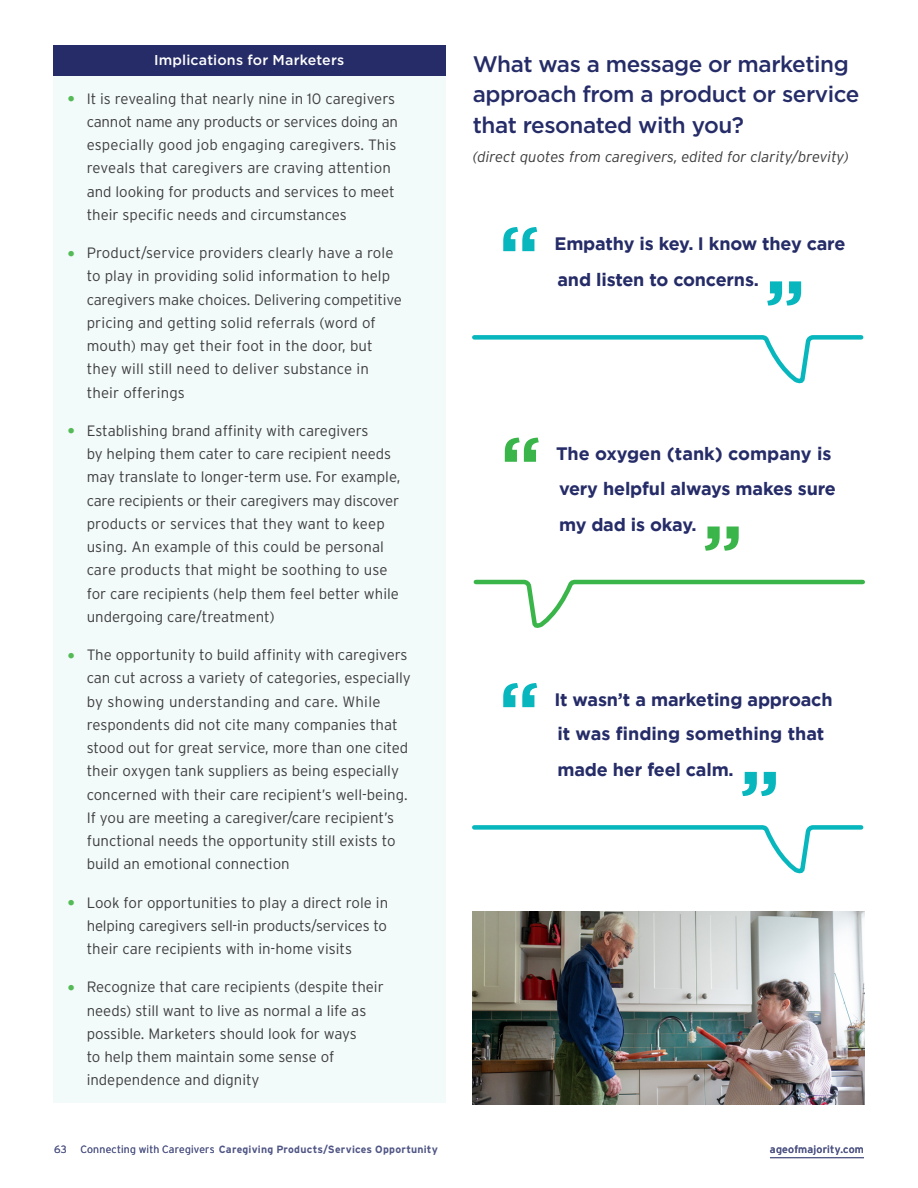
<style>
.page{position:relative;width:918px;height:1188px;background:#fff}
.page>*{position:absolute;margin:0;border:0;box-sizing:border-box;transform-origin:0 0}
.t1{font:700 75px "Gotham";color:#07b7bd}
.t2{font:700 75px "Gotham";color:#3ab54a}
.Subtitle{font:500 22.5px/30.8px "Gotham";letter-spacing:-.02em;color:#252c67}
.t3{font:700 18px/35.2px "Gotham";letter-spacing:-.01em;color:#252c67}
.t4{font:300 15px/23.2px "Interstate";color:#3e3e3f}
.t5{font:italic 300 15px "Interstate";color:#3e3e3f}
.t6{font:500 14.25px "Gotham";letter-spacing:.01em;color:#fff}
.t7{font:700 10.5px "Interstate";letter-spacing:.02em;color:#505685}
.t8{font:10.5px "Interstate";letter-spacing:.02em;color:#505685}
.t9{font:300 10.5px "Interstate";color:#505685}
.s1{font-size:25.5px;color:#54ba56}
.s2{font-weight:300}
</style>
<div class="page">
<hr style="left:770px;top:1157px;width:94px;height:1px;background:#505685">
<div style="left:53px;top:45px;width:393px;height:32px;background:#252c67"></div>
<div style="left:53px;top:77px;width:393px;height:161px;background:#f3fafa"></div>
<div style="left:53px;top:231px;width:393px;height:185px;background:#f3fafa"></div>
<div style="left:53px;top:409px;width:393px;height:231px;background:#f3fafa"></div>
<div style="left:53px;top:633px;width:393px;height:254px;background:#f3fafa"></div>
<div style="left:53px;top:881px;width:393px;height:91px;background:#f3fafa"></div>
<div style="left:53px;top:965px;width:393px;height:138px;background:#f3fafa"></div>
<svg style="left:472px;top:335px;width:392px;height:49px"></svg>
<svg style="left:472px;top:825px;width:392px;height:49px"></svg>
<svg style="left:473px;top:579px;width:392px;height:49px"></svg>
<img style="left:472px;top:912px;width:392px;height:192px">
<h6 class="t6" style="left:154px;top:51px;width:192px">Implications for Marketers</h6>
<p class="t4" style="left:87px;top:87px;width:313px;text-indent:-20px"><span class="s1">•</span> It is revealing that nearly nine in 10 caregivers cannot name any products or services doing an especially good job engaging caregivers. This reveals that caregivers are craving attention and looking for products and services to meet their specific needs and circumstances</p>
<p class="t4" style="left:87px;top:241px;width:317px;text-indent:-20px"><span class="s1">•</span> Product/service providers clearly have a role to play in providing solid information to help caregivers make choices. Delivering competitive pricing and getting solid referrals (word of mouth) may get their foot in the door, but they will still need to deliver substance in their offerings</p>
<p class="t4" style="left:87px;top:419px;width:315px;text-indent:-20px"><span class="s1">•</span> Establishing brand affinity with caregivers<br>by helping them cater to care recipient needs may translate to longer-term use. For example, care recipients or their caregivers may discover products or services that they want to keep using. An example of this could be personal care products that might be soothing to use for care recipients (help them feel better while undergoing care/treatment)</p>
<p class="t4" style="left:87px;top:643px;width:326px;text-indent:-20px"><span class="s1">•</span> The opportunity to build affinity with caregivers can cut across a variety of categories, especially by showing understanding and care. While respondents did not cite many companies that stood out for great service, more than one cited their oxygen tank suppliers as being especially concerned with their care recipient’s well-being.<br>If you are meeting a caregiver/care recipient’s functional needs the opportunity still exists to build an emotional connection</p>
<p class="t4" style="left:87px;top:891px;width:303px;text-align:justify;text-indent:-20px"><span class="s1">•</span> Look for opportunities to play a direct role in helping caregivers sell-in products/services to their care recipients with in-home visits</p>
<p class="t4" style="left:87px;top:975px;width:299px;text-indent:-20px"><span class="s1">•</span> Recognize that care recipients (despite their needs) still want to live as normal a life as possible. Marketers should look for ways<br>to help them maintain some sense of independence and dignity</p>
<h2 class="Subtitle" style="left:473px;top:48px;width:388px">What was a message or marketing approach from a product or service that resonated with you?</h2>
<p class="t5" style="left:473px;top:148px;width:378px">(direct quotes from caregivers, edited for clarity/brevity)</p>
<p class="t1" style="left:499px;top:204px;width:42px">“</p>
<p class="t3" style="left:554px;top:225px;width:292px;line-height:36px">Empathy is key. I know they care and listen to concerns.</p>
<p class="t1" style="left:765px;top:258px;width:42px">”</p>
<p class="t2" style="left:501px;top:414px;width:42px">“</p>
<p class="t3" style="left:556px;top:436px;width:281px">The oxygen (tank) company is very helpful always makes sure my dad is okay.</p>
<p class="t2" style="left:702px;top:503px;width:42px">”</p>
<p class="t1" style="left:499px;top:660px;width:42px">“</p>
<p class="t3" style="left:554px;top:682px;width:280px">It wasn’t a marketing approach it was finding something that made her feel calm.</p>
<p class="t1" style="left:740px;top:748px;width:42px">”</p>
<p class="t9" style="left:54px;top:1144px;width:14px">63</p>
<p class="t7" style="left:80px;top:1144px;width:359px"><span class="s2">Connecting with Caregivers</span> Caregiving Products/Services Opportunity</p>
<p class="t8" style="left:770px;top:1144px;width:96px">ageofmajority.com</p>
</div>
